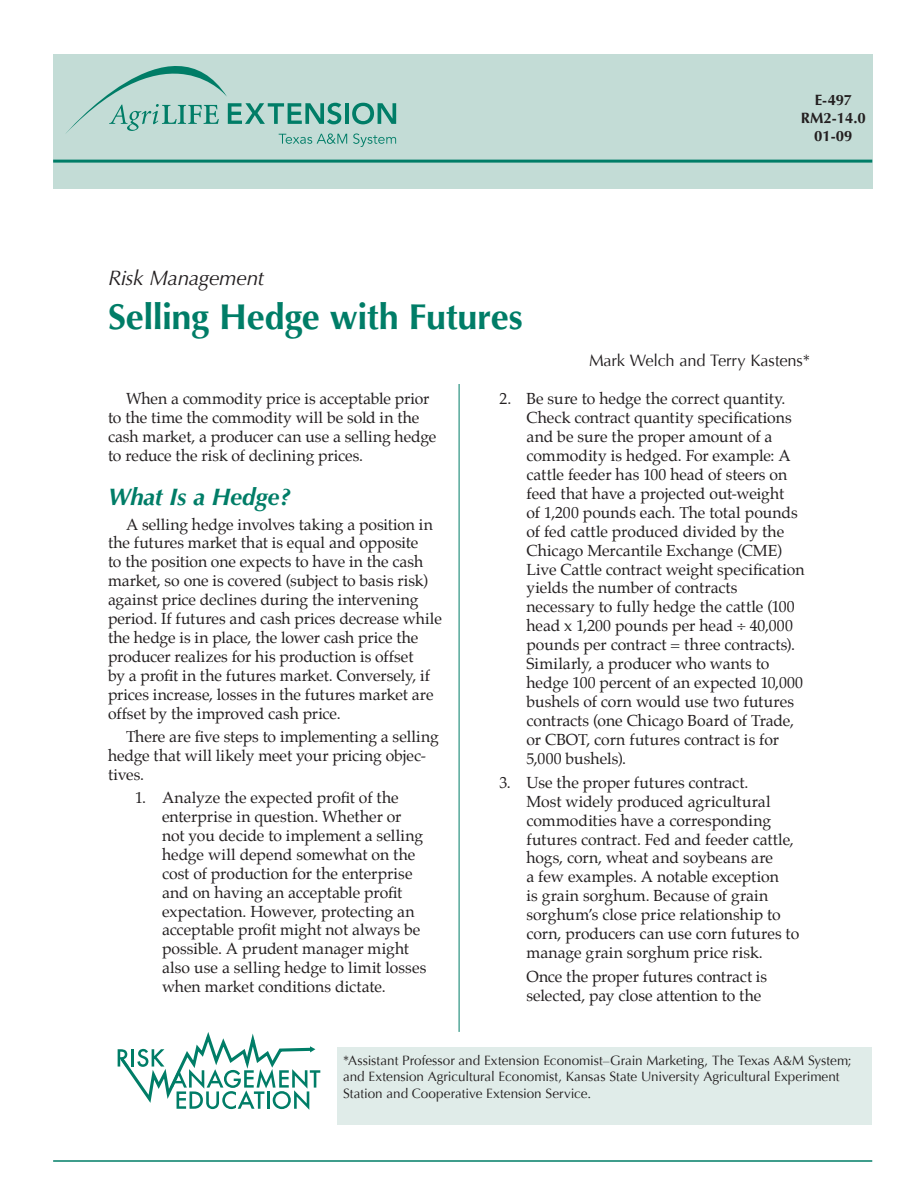
<style>
.page{position:relative;width:918px;height:1188px;background:#fff}
.page>*{position:absolute;margin:0;border:0;box-sizing:border-box;transform-origin:0 0}
.Publication_Heading{font:700 36px "Optima";letter-spacing:-.01em;color:#007d67}
.Papragraph_headings{font:italic 700 24px "Optima";letter-spacing:-.015em;color:#007d67}
.Kicker{font:italic 21px "Optima";letter-spacing:-.02em;color:#231f20}
.authors{font:16.5px "Optima";letter-spacing:-.01em;color:#231f20}
.numbered_text{font:15.75px/18.9px "Palatino";color:#231f20}
.Body_text{font:15.75px/18.9px "Palatino";letter-spacing:-.005em;color:#231f20}
.Publication_Number{font:700 15px/18px "Optima";color:#231f20;text-align:center}
.t1{font:13.5px/16.2px "Optima";letter-spacing:-.005em;color:#231f20}
</style>
<div class="page">
<div style="left:53px;top:54px;width:819px;height:135px;background:#c3dcd6"></div>
<svg style="left:66px;top:66px;width:330px;height:81px"></svg>
<hr style="left:53px;top:160px;width:819px;height:3px;background:#007d67">
<hr style="left:53px;top:1160px;width:819px;height:2px;background:#007d67">
<div style="left:338px;top:1047px;width:534px;height:77px;background:#e0ece9"></div>
<hr style="left:459px;top:384px;width:1px;height:648px;background:#007d67">
<svg style="left:118px;top:1032px;width:202px;height:78px"></svg>
<p class="Kicker" style="left:108px;top:266px;width:158px">Risk Management</p>
<p class="Publication_Heading" style="left:108px;top:296px;width:416px">Selling Hedge with Futures</p>
<p class="Publication_Number" style="left:815px;top:92px;width:39px">E-497</p>
<p class="Publication_Number" style="left:801px;top:110px;width:67px">RM2-14.0<br>01-09</p>
<p class="authors" style="left:589px;top:351px;width:223px">Mark Welch and Terry Kastens*</p>
<p class="Body_text" style="left:108px;top:390px;width:330px;text-indent:18px">When a commodity price is acceptable prior to the time the commodity will be sold in the cash market, a producer can use a selling hedge to reduce the risk of declining prices.</p>
<p class="Papragraph_headings" style="left:108px;top:483px;width:184px">What Is a Hedge?</p>
<p class="Body_text" style="left:108px;top:515px;width:335px;text-indent:18px">A selling hedge involves taking a position in the futures market that is equal and opposite<br>to the position one expects to have in the cash market, so one is covered (subject to basis risk) against price declines during the intervening period. If futures and cash prices decrease while the hedge is in place, the lower cash price the producer realizes for his production is offset<br>by a profit in the futures market. Conversely, if prices increase, losses in the futures market are offset by the improved cash price.</p>
<p class="Body_text" style="left:108px;top:727px;width:332px;text-indent:18px">There are five steps to implementing a selling hedge that will likely meet your pricing objec&shy;tives.</p>
<p class="numbered_text" style="left:162px;top:788px;width:266px;text-indent:-27px">1. Analyze the expected profit of the enterprise in question. Whether or not you decide to implement a selling hedge will depend somewhat on the cost of production for the enterprise and on having an acceptable profit expectation. However, protecting an acceptable profit might not always be possible. A prudent manager might also use a selling hedge to limit losses when market conditions dictate.</p>
<p class="numbered_text" style="left:526px;top:390px;width:280px;text-indent:-27px">2. Be sure to hedge the correct quantity.<br>Check contract quantity specifications and be sure the proper amount of a commodity is hedged. For example: A cattle feeder has 100 head of steers on feed that have a projected out-weight<br>of 1,200 pounds each. The total pounds of fed cattle produced divided by the Chicago Mercantile Exchange (CME)<br>Live Cattle contract weight specification yields the number of contracts necessary to fully hedge the cattle (100 head x 1,200 pounds per head ÷ 40,000 pounds per contract = three contracts).<br>Similarly, a producer who wants to hedge 100 percent of an expected 10,000 bushels of corn would use two futures contracts (one Chicago Board of Trade, or CBOT, corn futures contract is for 5,000 bushels).</p>
<p class="numbered_text" style="left:526px;top:773px;width:274px;text-indent:-27px">3. Use the proper futures contract.<br>Most widely produced agricultural commodities have a corresponding futures contract. Fed and feeder cattle, hogs, corn, wheat and soybeans are<br>a few examples. A notable exception<br>is grain sorghum. Because of grain sorghum’s close price relationship to corn, producers can use corn futures to manage grain sorghum price risk.</p>
<p class="numbered_text" style="left:526px;top:967px;width:242px">Once the proper futures contract is selected, pay close attention to the</p>
<p class="t1" style="left:343px;top:1053px;width:510px">*Assistant Professor and Extension Economist–Grain Marketing, The Texas A&amp;M System; and Extension Agricultural Economist, Kansas State University Agricultural Experiment<br>Station and Cooperative Extension Service.</p>
</div>
